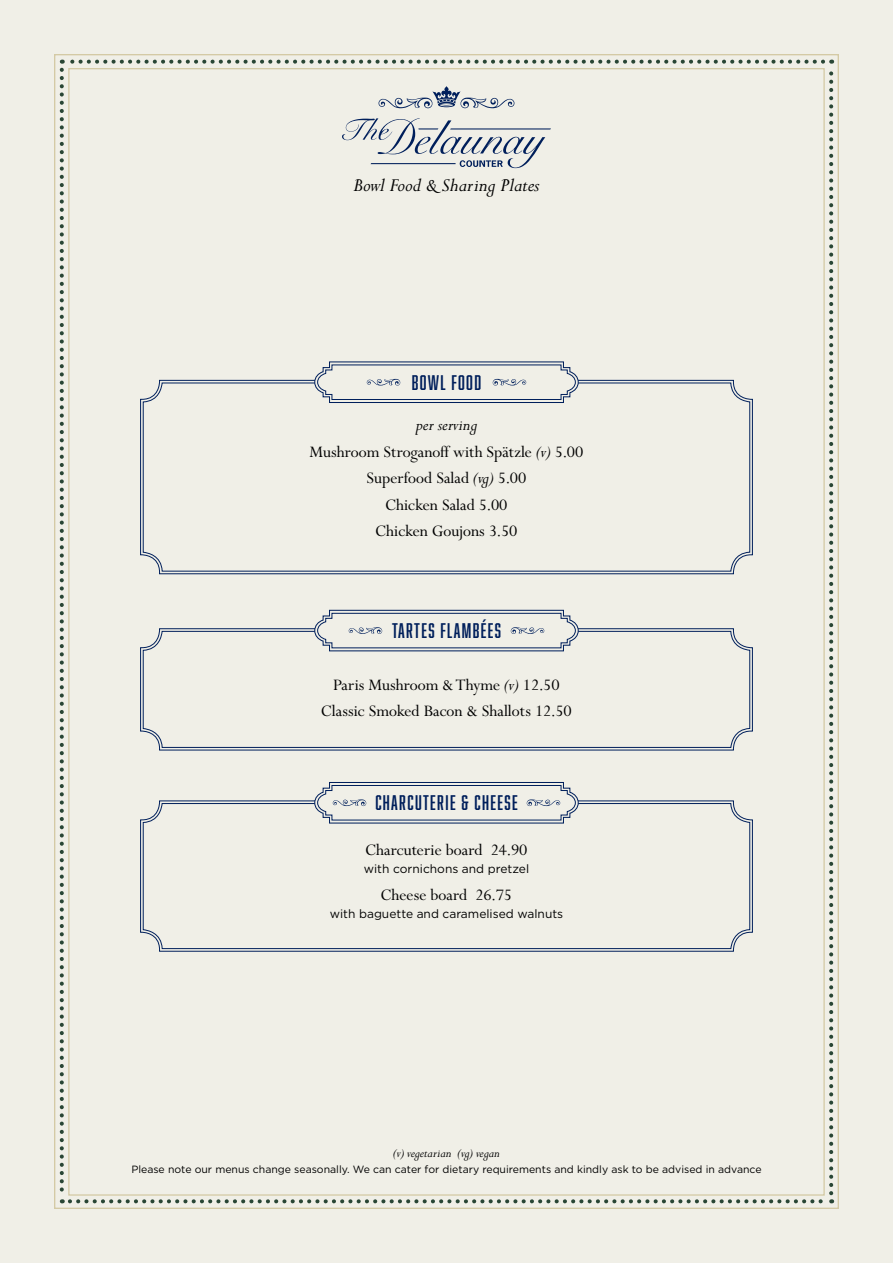
<style>
.page{position:relative;width:893px;height:1263px;background:#f0efe7}
.page>*{position:absolute;margin:0;border:0;box-sizing:border-box;transform-origin:0 0}
.t1{font:italic 21px "Perpetua MT Std";color:#000}
.t2{font:19.5px "Abolition";letter-spacing:.07em;color:#001f5b}
.t3{font:18px/26.5px "Perpetua MT Std";color:#000;text-align:center}
.t4{font:italic 18px "Perpetua MT Std";color:#000}
.t5{font:italic 13.5px "Perpetua MT Std";letter-spacing:-.01em;color:#000}
.t6{font:12px "Gotham";color:#000}
.t7{font:10.5px "Gotham";color:#000}
.s1{font-style:italic}
</style>
<div class="page">
<svg style="left:60px;top:70px;width:4px;height:1133px"></svg>
<svg style="left:70px;top:1199px;width:762px;height:4px"></svg>
<svg style="left:829px;top:60px;width:4px;height:1133px"></svg>
<svg style="left:62px;top:60px;width:761px;height:4px"></svg>
<svg style="left:378px;top:86px;width:137px;height:22px"></svg>
<svg style="left:140px;top:380px;width:613px;height:194px"></svg>
<div style="left:143px;top:383px;width:607px;height:188px;border:1px solid #001f5b;border-radius:19px"></div>
<svg style="left:140px;top:628px;width:613px;height:122px"></svg>
<div style="left:143px;top:631px;width:607px;height:117px;border:1px solid #001f5b;border-radius:19px"></div>
<svg style="left:140px;top:800px;width:613px;height:152px"></svg>
<div style="left:143px;top:803px;width:607px;height:146px;border:1px solid #001f5b;border-radius:19px"></div>
<svg style="left:314px;top:361px;width:265px;height:42px"></svg>
<svg style="left:314px;top:609px;width:265px;height:43px"></svg>
<svg style="left:314px;top:782px;width:265px;height:42px"></svg>
<svg style="left:342px;top:118px;width:209px;height:50px"></svg>
<p class="t1" style="left:353px;top:175px;width:187px">Bowl Food &amp; Sharing Plates</p>
<p class="t2" style="left:412px;top:371px;width:71px">BOWL FOOD</p>
<p class="t4" style="left:416px;top:416px;width:63px">per serving</p>
<p class="t3" style="left:310px;top:439px;width:275px">Mushroom Stroganoff with Spätzle <span class="s1">(v)</span> 5.00<br>Superfood Salad <span class="s1">(vg)</span> 5.00<br>Chicken Salad 5.00<br>Chicken Goujons 3.50</p>
<p class="t2" style="left:392px;top:619px;width:110px">TARTES FLAMBÉES</p>
<p class="t3" style="left:321px;top:672px;width:252px">Paris Mushroom &amp; Thyme <span class="s1">(v)</span> 12.50<br>Classic Smoked Bacon &amp; Shallots 12.50</p>
<p class="t2" style="left:375px;top:791px;width:144px">CHARCUTERIE &amp; CHEESE</p>
<p class="t3" style="left:365px;top:837px;width:164px">Charcuterie board 24.90</p>
<p class="t6" style="left:364px;top:861px;width:167px">with cornichons and pretzel</p>
<p class="t3" style="left:381px;top:882px;width:133px">Cheese board 26.75</p>
<p class="t6" style="left:330px;top:906px;width:235px">with baguette and caramelised walnuts</p>
<p class="t5" style="left:393px;top:1146px;width:108px">(v) vegetarian (vg) vegan</p>
<p class="t7" style="left:131px;top:1163px;width:632px">Please note our menus change seasonally. We can cater for dietary requirements and kindly ask to be advised in advance</p>
</div>
